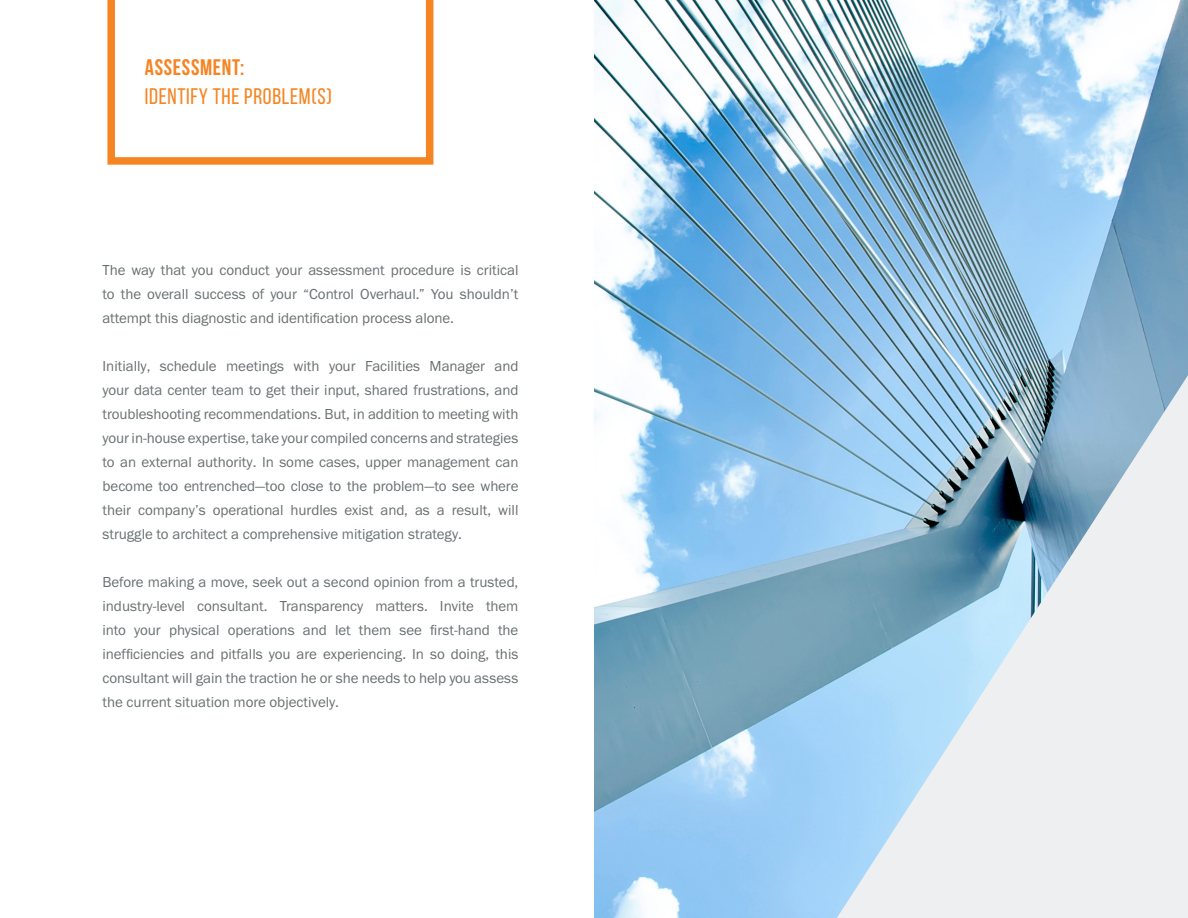
<style>
.page{position:relative;width:1188px;height:918px;background:#fff}
.page>*{position:absolute;margin:0;border:0;box-sizing:border-box;transform-origin:0 0}
.ebook_page_title{font:22.5px "Bebas Neue";letter-spacing:.03em;color:#f58523}
.ebook_page_title-2{font:700 22.5px "Bebas Neue";letter-spacing:.03em;color:#f58523}
.ebook_body{font:15px/24px "Franklin Gothic FS";letter-spacing:-.005em;color:#697072;text-align:justify}
</style>
<div class="page">
<svg style="left:107px;top:0;width:326px;height:165px"></svg>
<img style="left:594px;top:0;width:594px;height:918px">
<svg style="left:837px;top:375px;width:351px;height:543px;background:#bdd3e1"></svg>
<p class="ebook_page_title-2" style="left:145px;top:55px;width:101px">ASSESSMENT:</p>
<p class="ebook_page_title" style="left:145px;top:84px;width:188px">IDENTIFY THE PROBLEM(S)</p>
<p class="ebook_body" style="left:102px;top:259px;width:418px">The way that you conduct your assessment procedure is critical to the overall success of your “Control Overhaul.” You shouldn’t attempt this diagnostic and identification process alone.</p>
<p class="ebook_body" style="left:102px;top:355px;width:418px">Initially, schedule meetings with your Facilities Manager and your data center team to get their input, shared frustrations, and troubleshooting recommendations. But, in addition to meeting with your in-house expertise, take your compiled concerns and strategies to an external authority. In some cases, upper management can become too entrenched—too close to the problem—to see where their company’s operational hurdles exist and, as a result, will struggle to architect a comprehensive mitigation strategy.</p>
<p class="ebook_body" style="left:102px;top:571px;width:417px">Before making a move, seek out a second opinion from a trusted, industry-level consultant. Transparency matters. Invite them into your physical operations and let them see first-hand the inefficiencies and pitfalls you are experiencing. In so doing, this consultant will gain the traction he or she needs to help you assess the current situation more objectively.</p>
</div>
